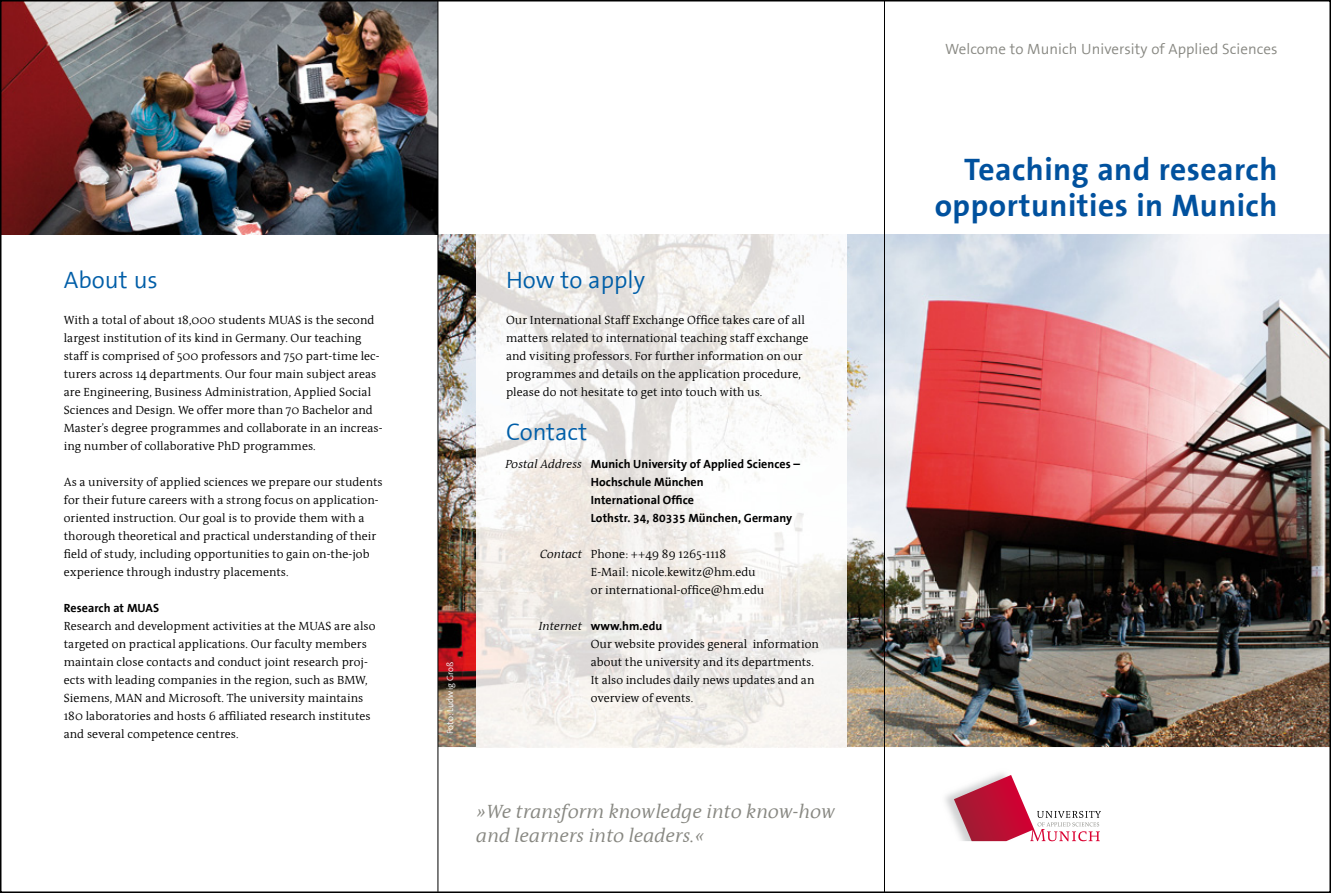
<style>
.page{position:relative;width:1331px;height:893px;background:#fff}
.page>*{position:absolute;margin:0;border:0;box-sizing:border-box;transform-origin:0 0}
.t1{font:700 31.5px/36px "FHM The Sans";letter-spacing:.015em;color:#00519e;text-align:right}
.t2{font:24px "FHM The Sans";color:#005ea8}
.t3{font:italic 19.5px/24px "FHM Antiqua";letter-spacing:.005em;color:#878781}
.t4{font:15px "FHM The Sans";letter-spacing:.005em;color:#878781}
.t5{font:12px/18px "FHM Antiqua";letter-spacing:.005em;color:#000}
.t6{font:700 12px/18px "FHM Antiqua";letter-spacing:.005em;color:#000}
.t7{font:italic 12px "FHM Antiqua";letter-spacing:.005em;color:#000}
.t8{font:9px "FHM The Sans";letter-spacing:.005em;color:#fff}
</style>
<div class="page">
<img style="left:3px;top:3px;width:435px;height:231px">
<img style="left:439px;top:234px;width:889px;height:513px">
<img style="left:476px;top:234px;width:370px;height:513px">
<svg style="left:945px;top:773px;width:156px;height:68px"></svg>
<hr style="left:884px;top:0;width:1px;height:892px;background:#000">
<hr style="left:438px;top:0;width:1px;height:892px;background:#000">
<h2 class="t2" style="left:64px;top:268px;width:96px">About us</h2>
<p class="t5" style="left:64px;top:311px;width:320px">With a total of about 18,000 students MUAS is the second largest institution of its kind in Germany. Our teaching staff is comprised of 500 professors and 750 part-time lec&shy;turers across 14 departments. Our four main subject areas are Engineering, Business Administration, Applied Social Sciences and Design. We offer more than 70 Bachelor and Master’s degree programmes and collaborate in an increas&shy;ing number of collaborative PhD programmes.</p>
<p class="t5" style="left:64px;top:473px;width:320px">As a university of applied sciences we prepare our students for their future careers with a strong focus on application&shy;oriented instruction. Our goal is to provide them with a thorough theoretical and practical understanding of their field of study, including opportunities to gain on-the-job experience through industry placements.</p>
<p class="t6" style="left:64px;top:599px;width:97px">Research at MUAS</p>
<p class="t5" style="left:64px;top:617px;width:313px">Research and development activities at the MUAS are also targeted on practical applications. Our faculty members maintain close contacts and conduct joint research proj&shy;ects with leading companies in the region, such as BMW, Siemens, MAN and Microsoft. The university maintains 180 laboratories and hosts 6 affiliated research institutes and several competence centres.</p>
<p class="t8" style="left:445px;top:734px;width:74px;rotate:-90deg">Foto: Ludwig Groß</p>
<h2 class="t2" style="left:506px;top:268px;width:141px">How to apply</h2>
<p class="t5" style="left:506px;top:311px;width:304px">Our International Staff Exchange Office takes care of all matters related to international teaching staff exchange and visiting professors. For further information on our programmes and details on the application procedure, please do not hesitate to get into touch with us.</p>
<h2 class="t2" style="left:506px;top:419px;width:83px">Contact</h2>
<p class="t7" style="left:505px;top:458px;width:78px">Postal Address</p>
<p class="t7" style="left:540px;top:548px;width:44px">Contact</p>
<p class="t7" style="left:539px;top:620px;width:45px">Internet</p>
<p class="t6" style="left:591px;top:455px;width:211px">Munich University of Applied Sciences –<br>Hochschule München<br>International Office<br>Lothstr. 34, 80335 München, Germany</p>
<p class="t5" style="left:591px;top:545px;width:175px">Phone: ++49 89 1265-1118<br>E-Mail: nicole.kewitz@hm.edu or international-office@hm.edu</p>
<p class="t6" style="left:591px;top:617px;width:73px">www.hm.edu</p>
<p class="t5" style="left:591px;top:635px;width:229px">Our website provides general information about the university and its departments.<br>It also includes daily news updates and an overview of events.</p>
<h3 class="t3" style="left:476px;top:800px;width:360px">»We transform knowledge into know-how and learners into leaders.«</h3>
<p class="t4" style="left:945px;top:41px;width:334px">Welcome to Munich University of Applied Sciences</p>
<h1 class="t1" style="left:935px;top:152px;width:344px">Teaching and research opportunities in Munich</h1>
</div>
